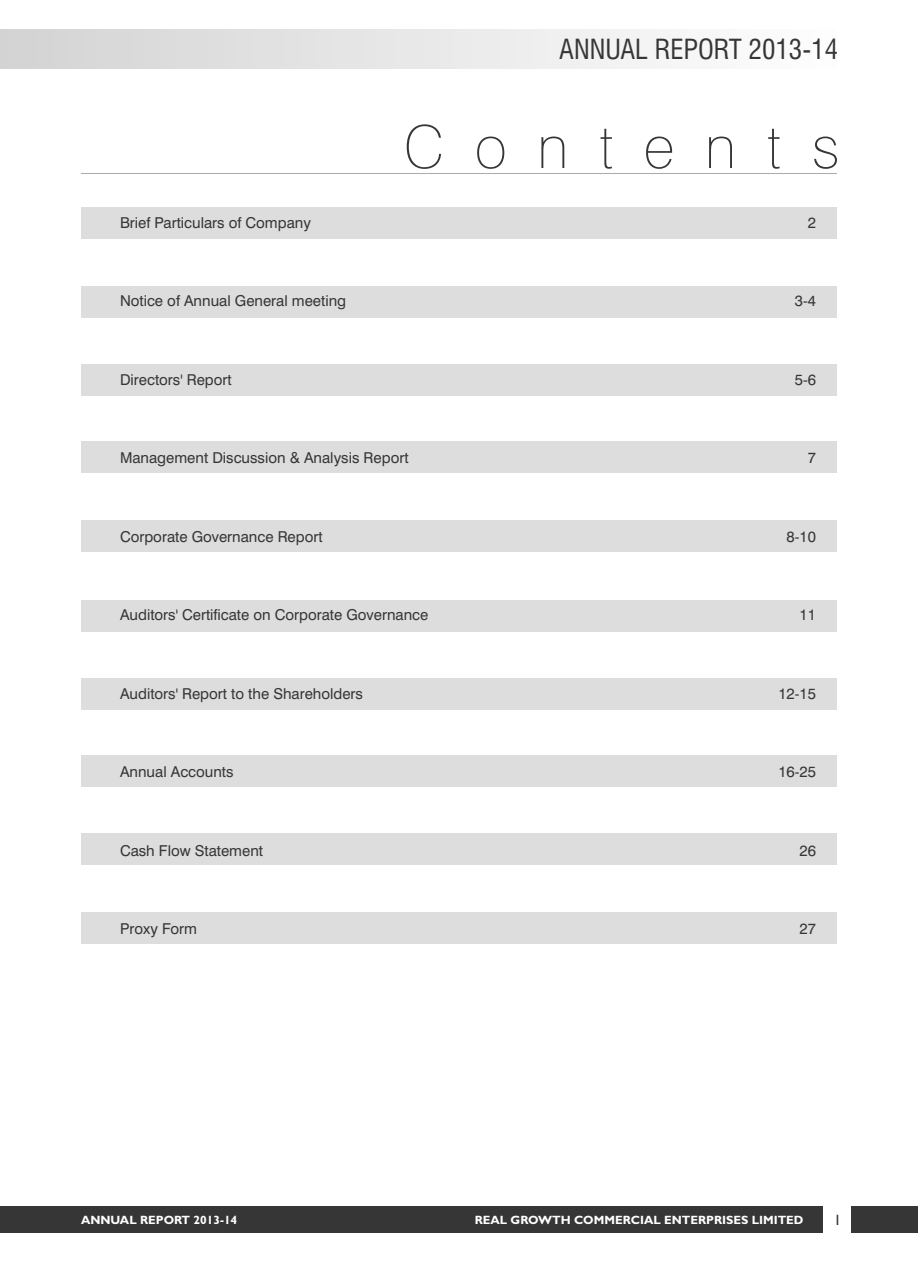
<style>
.page{position:relative;width:918px;height:1269px;background:#fff}
.page>*{position:absolute;margin:0;border:0;box-sizing:border-box;transform-origin:0 0}
.t1{font:100 59.4px "Swiss 721 BT";letter-spacing:.51em;color:#363636}
.t2{font:condensed 27px "Swiss 721 BT";color:#363636}
.t3{font:15px "Swiss 721 BT";color:#363636}
.t4{font:15px "Gill Sans";color:#363636}
.t5{font:700 12px "Gill Sans";color:#fff}
</style>
<div class="page">
<hr style="left:81px;top:173px;width:756px;height:1px;background:#acacac">
<div style="left:81px;top:207px;width:756px;height:32px;background:#ddd"></div>
<div style="left:81px;top:286px;width:756px;height:32px;background:#ddd"></div>
<div style="left:81px;top:364px;width:756px;height:31px;background:#ddd"></div>
<div style="left:81px;top:441px;width:756px;height:32px;background:#ddd"></div>
<div style="left:81px;top:520px;width:756px;height:32px;background:#ddd"></div>
<div style="left:81px;top:600px;width:756px;height:32px;background:#ddd"></div>
<div style="left:81px;top:678px;width:756px;height:32px;background:#ddd"></div>
<div style="left:81px;top:755px;width:756px;height:32px;background:#ddd"></div>
<div style="left:81px;top:834px;width:756px;height:31px;background:#ddd"></div>
<div style="left:81px;top:912px;width:756px;height:32px;background:#ddd"></div>
<div style="left:0;top:29px;width:837px;height:39px;background:linear-gradient(to right,#d3d3d3,#fefefe)"></div>
<div style="left:0;top:1207px;width:918px;height:26px;background:#363636"></div>
<div style="left:823px;top:1206px;width:28px;height:28px;background:#fff"></div>
<h2 class="t2" style="left:559px;top:38px;width:281px">ANNUAL REPORT 2013-14</h2>
<h1 class="t1" style="left:404px;top:123px;width:438px">Contents</h1>
<p class="t3" style="left:120px;top:216px;width:192px">Brief Particulars of Company</p>
<p class="t3" style="left:808px;top:216px;width:10px">2</p>
<p class="t3" style="left:120px;top:295px;width:228px">Notice of Annual General meeting</p>
<p class="t3" style="left:795px;top:295px;width:23px">3-4</p>
<p class="t3" style="left:120px;top:373px;width:113px">Directors' Report</p>
<p class="t3" style="left:795px;top:373px;width:23px">5-6</p>
<p class="t3" style="left:120px;top:452px;width:290px">Management Discussion &amp; Analysis Report</p>
<p class="t3" style="left:808px;top:452px;width:10px">7</p>
<p class="t3" style="left:120px;top:530px;width:204px">Corporate Governance Report</p>
<p class="t3" style="left:787px;top:530px;width:31px">8-10</p>
<p class="t3" style="left:120px;top:609px;width:310px">Auditors' Certificate on Corporate Governance</p>
<p class="t3" style="left:800px;top:609px;width:18px">11</p>
<p class="t3" style="left:120px;top:687px;width:245px">Auditors' Report to the Shareholders</p>
<p class="t3" style="left:778px;top:687px;width:39px">12-15</p>
<p class="t3" style="left:120px;top:766px;width:115px">Annual Accounts</p>
<p class="t3" style="left:778px;top:766px;width:39px">16-25</p>
<p class="t3" style="left:120px;top:844px;width:145px">Cash Flow Statement</p>
<p class="t3" style="left:800px;top:844px;width:18px">26</p>
<p class="t3" style="left:120px;top:923px;width:79px">Proxy Form</p>
<p class="t3" style="left:800px;top:923px;width:18px">27</p>
<p class="t5" style="left:81px;top:1216px;width:158px">ANNUAL REPORT 2013-14</p>
<p class="t5" style="left:475px;top:1216px;width:330px">REAL GROWTH COMMERCIAL ENTERPRISES LIMITED</p>
<p class="t4" style="left:834px;top:1215px;width:9px">1</p>
</div>
